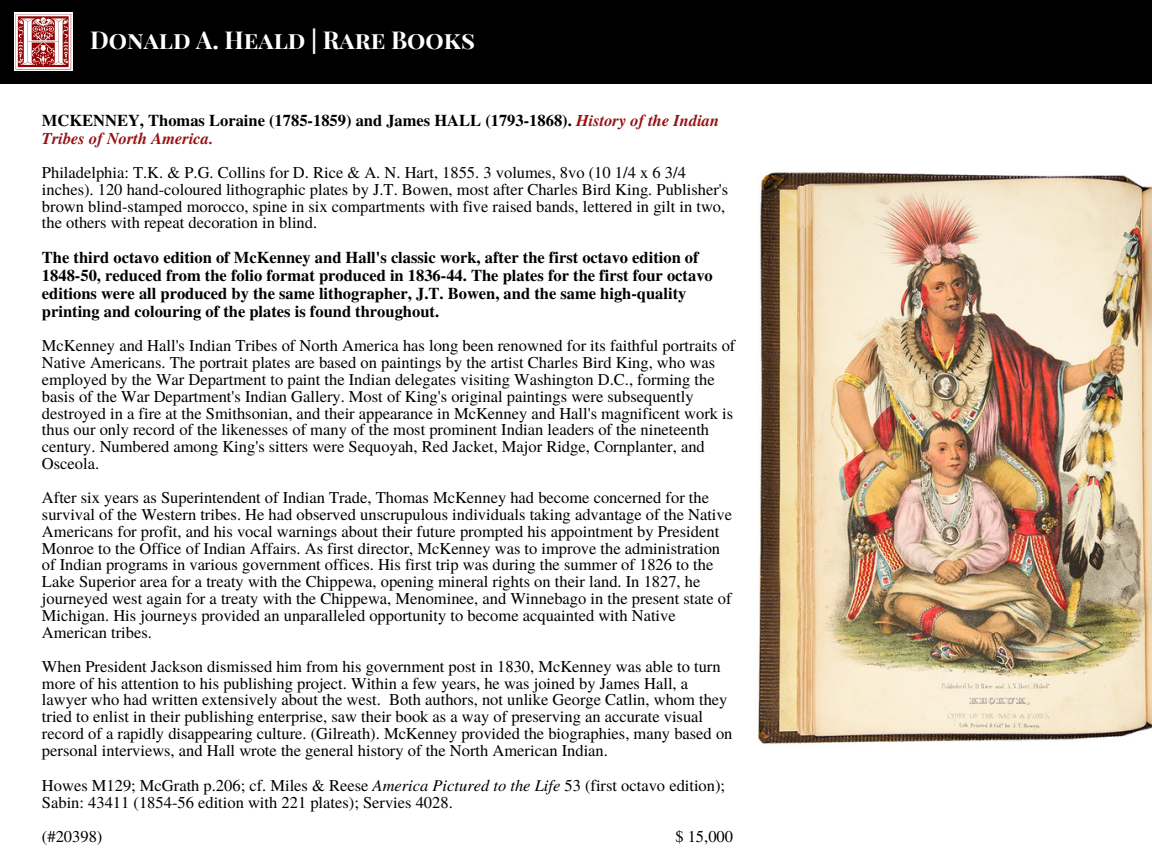
<style>
.page{position:relative;width:1152px;height:864px;background:#fff}
.page>*{position:absolute;margin:0;border:0;box-sizing:border-box;transform-origin:0 0}
.t1{font:700 24.15px "Playfair Display SC";color:#fff}
.t2{font:16.5px/16.8px "Te X Gyre Termes";color:#000}
.t3{font:700 16.5px/18px "Te X Gyre Termes";color:#000}
.s1{font-style:italic;color:#961213}
.s2{font-style:italic}
</style>
<div class="page">
<div style="left:0;top:0;width:1152px;height:82px;background:#000"></div>
<img style="left:14px;top:12px;width:59px;height:59px">
<img style="left:758px;top:172px;width:394px;height:572px">
<h1 class="t1" style="left:90px;top:22px;width:387px">Donald A. Heald | Rare Books</h1>
<h1 class="t1" style="left:87px;top:24px;width:387px">Donald A. Heald | Rare Books</h1>
<p class="t3" style="left:42px;top:111px;width:679px">MCKENNEY, Thomas Loraine (1785-1859) and James HALL (1793-1868). <span class="s1">History of the Indian<br>Tribes of North America.</span></p>
<p class="t2" style="left:42px;top:163px;width:688px">Philadelphia: T.K. &amp; P.G. Collins for D. Rice &amp; A. N. Hart, 1855. 3 volumes, 8vo (10 1/4 x 6 3/4 inches). 120 hand-coloured lithographic plates by J.T. Bowen, most after Charles Bird King. Publisher's brown blind-stamped morocco, spine in six compartments with five raised bands, lettered in gilt in two, the others with repeat decoration in blind.</p>
<p class="t3" style="left:42px;top:248px;width:672px">The third octavo edition of McKenney and Hall's classic work, after the first octavo edition of 1848-50, reduced from the folio format produced in 1836-44. The plates for the first four octavo editions were all produced by the same lithographer, J.T. Bowen, and the same high-quality printing and colouring of the plates is found throughout.</p>
<p class="t2" style="left:42px;top:336px;width:695px">McKenney and Hall's Indian Tribes of North America has long been renowned for its faithful portraits of Native Americans. The portrait plates are based on paintings by the artist Charles Bird King, who was employed by the War Department to paint the Indian delegates visiting Washington D.C., forming the basis of the War Department's Indian Gallery. Most of King's original paintings were subsequently destroyed in a fire at the Smithsonian, and their appearance in McKenney and Hall's magnificent work is thus our only record of the likenesses of many of the most prominent Indian leaders of the nineteenth century. Numbered among King's sitters were Sequoyah, Red Jacket, Major Ridge, Cornplanter, and Osceola.</p>
<p class="t2" style="left:42px;top:488px;width:692px">After six years as Superintendent of Indian Trade, Thomas McKenney had become concerned for the survival of the Western tribes. He had observed unscrupulous individuals taking advantage of the Native Americans for profit, and his vocal warnings about their future prompted his appointment by President Monroe to the Office of Indian Affairs. As first director, McKenney was to improve the administration of Indian programs in various government offices. His first trip was during the summer of 1826 to the Lake Superior area for a treaty with the Chippewa, opening mineral rights on their land. In 1827, he journeyed west again for a treaty with the Chippewa, Menominee, and Winnebago in the present state of Michigan. His journeys provided an unparalleled opportunity to become acquainted with Native American tribes.</p>
<p class="t2" style="left:42px;top:657px;width:692px">When President Jackson dismissed him from his government post in 1830, McKenney was able to turn more of his attention to his publishing project. Within a few years, he was joined by James Hall, a lawyer who had written extensively about the west. Both authors, not unlike George Catlin, whom they tried to enlist in their publishing enterprise, saw their book as a way of preserving an accurate visual record of a rapidly disappearing culture. (Gilreath). McKenney provided the biographies, many based on personal interviews, and Hall wrote the general history of the North American Indian.</p>
<p class="t2" style="left:42px;top:776px;width:685px">Howes M129; McGrath p.206; cf. Miles &amp; Reese <span class="s2">America Pictured to the Life</span> 53 (first octavo edition);<br>Sabin: 43411 (1854-56 edition with 221 plates); Servies 4028.</p>
<p class="t2" style="left:42px;top:827px;width:62px">(#20398)</p>
<p class="t2" style="left:675px;top:827px;width:59px">$ 15,000</p>
</div>
